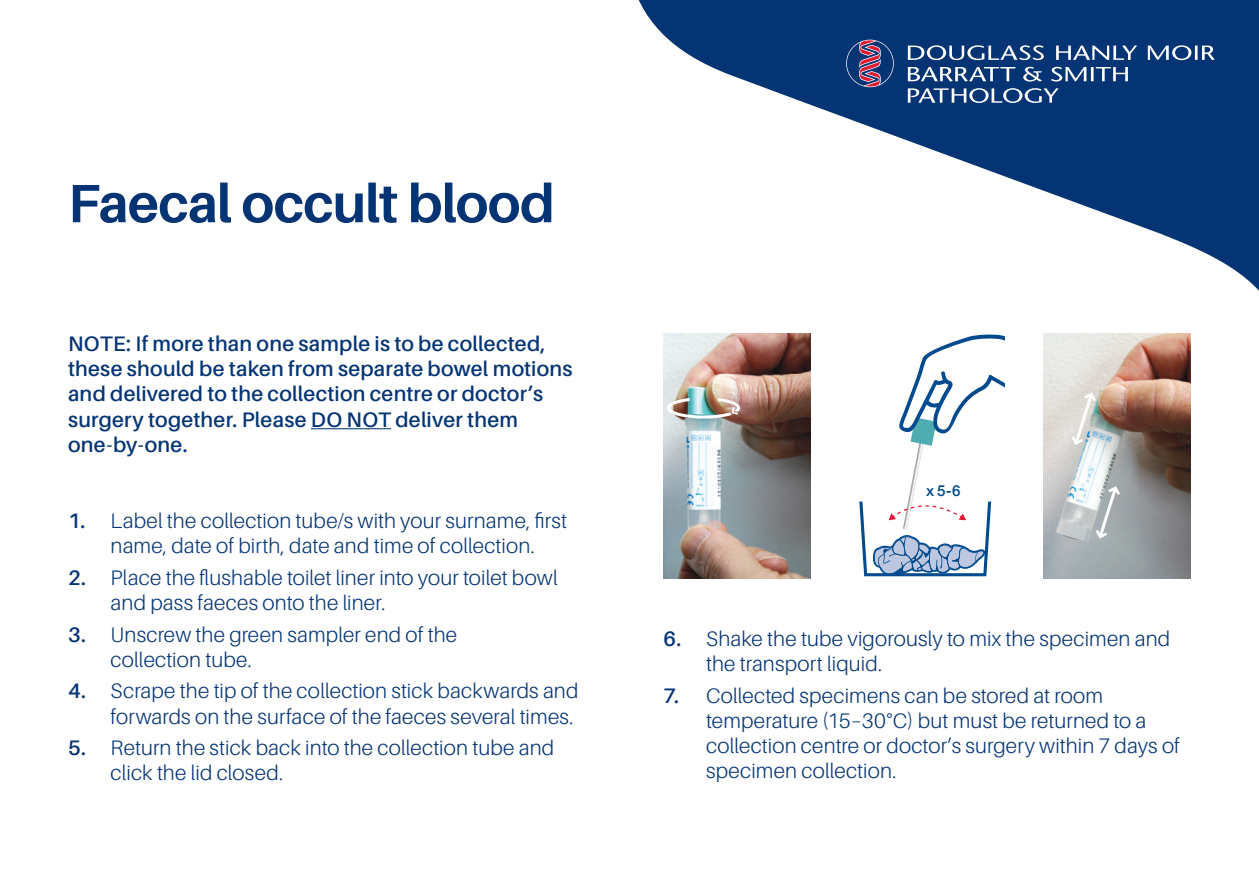
<style>
.page{position:relative;width:1259px;height:893px;background:#fff}
.page>*{position:absolute;margin:0;border:0;box-sizing:border-box;transform-origin:0 0}
.t1{font:700 54px "Aileron";letter-spacing:-.015em;color:#053474}
.t2{font:300 21px/25.2px "Aileron";letter-spacing:.01em;color:#053474}
.main{font:600 21px/25.2px "Aileron";letter-spacing:.015em;color:#053474}
.t3{font:500 15px "Helvetica Neue";color:#004a8d}
.s1{font-weight:600}
</style>
<div class="page">
<svg style="left:638px;top:0;width:621px;height:291px"></svg>
<hr style="left:311px;top:428px;width:80px;height:1px;background:#053474">
<svg style="left:859px;top:334px;width:145px;height:242px"></svg>
<img style="left:664px;top:334px;width:147px;height:245px">
<svg style="left:667px;top:398px;width:73px;height:20px"></svg>
<img style="left:1044px;top:334px;width:147px;height:245px">
<svg style="left:1095px;top:486px;width:25px;height:53px"></svg>
<svg style="left:1071px;top:392px;width:25px;height:53px"></svg>
<svg style="left:846px;top:40px;width:368px;height:63px;background:#2c5187"></svg>
<p class="t1" style="left:68px;top:173px;width:488px">Faecal occult blood</p>
<p class="main" style="left:68px;top:331px;width:506px">NOTE: If more than one sample is to be collected, these should be taken from separate bowel motions and delivered to the collection centre or doctor’s surgery together. Please DO NOT deliver them one‑by-one.</p>
<p class="t2" style="left:68px;top:508px;width:500px;text-align:center"><span class="s1">1.</span> Label the collection tube/s with your surname, first name, date of birth, date and time of collection.</p>
<p class="t2" style="left:111px;top:565px;width:448px;text-indent:-43px"><span class="s1">2.</span> Place the flushable toilet liner into your toilet bowl and pass faeces onto the liner.</p>
<p class="t2" style="left:111px;top:622px;width:348px;text-indent:-43px"><span class="s1">3.</span> Unscrew the green sampler end of the collection tube.</p>
<p class="t2" style="left:68px;top:679px;width:512px;text-align:right"><span class="s1">4.</span> Scrape the tip of the collection stick backwards and forwards on the surface of the faeces several times.</p>
<p class="t2" style="left:111px;top:735px;width:445px;text-indent:-43px"><span class="s1">5.</span> Return the stick back into the collection tube and click the lid closed.</p>
<p class="t3" style="left:926px;top:479px;width:36px">x 5-6</p>
<p class="t2" style="left:706px;top:626px;width:466px;text-indent:-43px"><span class="s1">6.</span> Shake the tube vigorously to mix the specimen and the transport liquid.</p>
<p class="t2" style="left:706px;top:683px;width:475px;text-indent:-43px"><span class="s1">7.</span> Collected specimens can be stored at room temperature (15–30°C) but must be returned to a collection centre or doctor’s surgery within 7 days of specimen collection.</p>
</div>
